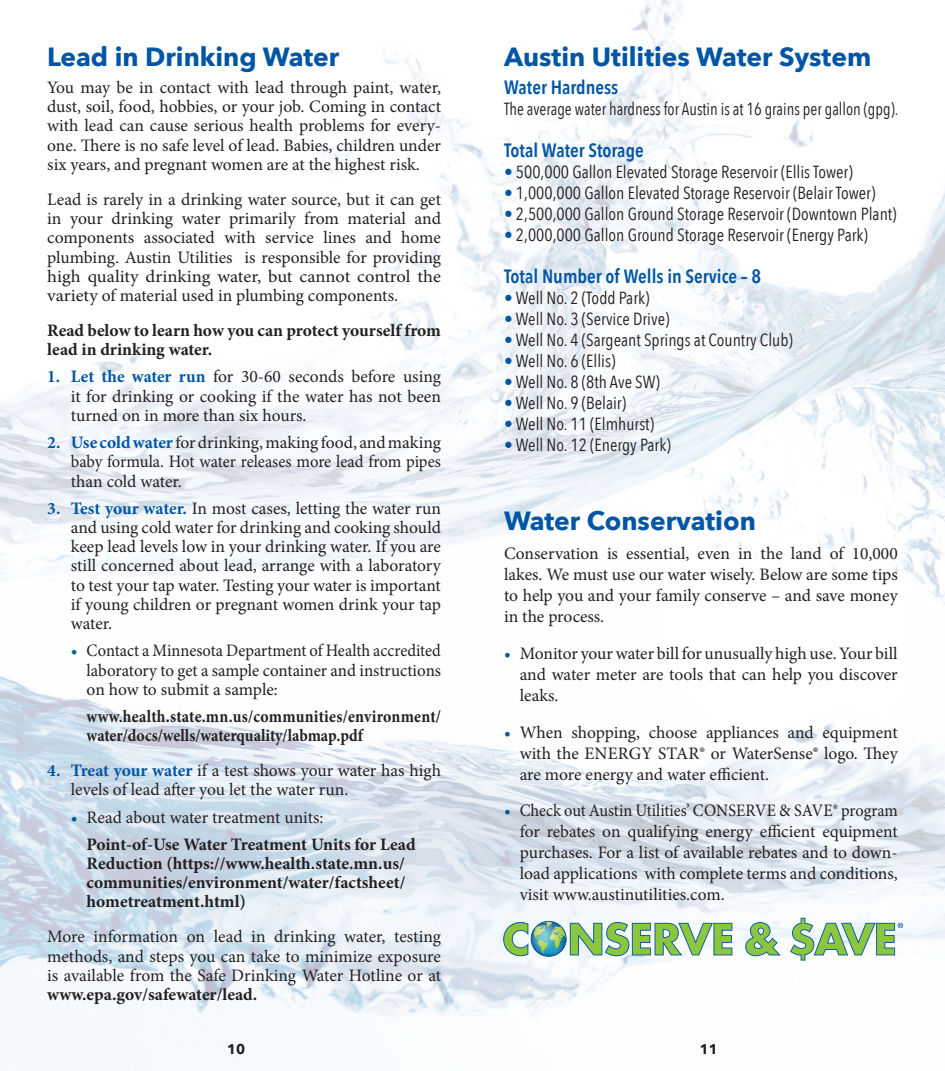
<style>
.page{position:relative;width:945px;height:1071px;background:#fff}
.page>*{position:absolute;margin:0;border:0;box-sizing:border-box;transform-origin:0 0}
.t1{font:700 26.25px "Avenir Next";color:#0155a5}
.t2{font:600 19.25px "Avenir Next Condensed";color:#0155a5}
.t3{font:17.5px/19.2px "Minion Pro";letter-spacing:-.005em;color:#231f20;text-align:justify}
.t4{font:17.5px "Avenir Next Condensed";color:#231f20}
.t5{font:700 17.5px/19.2px "Minion Pro";color:#231f20}
.t6{font:17.5px/21px "Minion Pro";letter-spacing:-.005em;color:#231f20;text-align:justify;scale:.93 1}
.t7{font:17.5px/19.2px "Minion Pro";letter-spacing:-.005em;color:#231f20;text-align:justify;scale:.94 1}
.t8{font:700 17.5px/19.2px "Minion Pro";color:#231f20;scale:.9 1}
.t9{font:17.5px "Avenir Next Condensed";color:#231f20;scale:.93 1}
.t10{font:700 14px "Avenir Next";color:#231f20}
.s1{font-weight:700;color:#0155a5}
.s2{color:#006890}
.s3{font-weight:400;color:#0155a5}
.s4{font-weight:400}
.s5{color:#0155a5}
</style>
<div class="page">
<img style="left:0;top:955px;width:758px;height:64px">
<img style="left:0;top:0;width:945px;height:955px">
<svg style="left:503px;top:921px;width:229px;height:36px"></svg>
<svg style="left:745px;top:922px;width:36px;height:34px"></svg>
<svg style="left:790px;top:918px;width:113px;height:43px"></svg>
<h1 class="t1" style="left:47px;top:34px;width:294px">Lead in Drinking Water</h1>
<p class="t3" style="left:47px;top:78px;width:395px">You may be in contact with lead through paint, water, dust, soil, food, hobbies, or your job. Coming in contact with lead can cause serious health problems for every&shy;one. There is no safe level of lead. Babies, children under six years, and pregnant women are at the highest risk.</p>
<p class="t3" style="left:47px;top:190px;width:395px">Lead is rarely in a drinking water source, but it can get in your drinking water primarily from material and components associated with service lines and home plumbing. Austin Utilities is responsible for providing high quality drinking water, but cannot control the variety of material used in plumbing components.</p>
<p class="t5" style="left:47px;top:321px;width:395px">Read below to learn how you can protect yourself from lead in drinking water.</p>
<p class="t3" style="left:71px;top:367px;width:372px;text-indent:-24px"><span class="s1">1. Let the water run</span> for 30-60 seconds before using it for drinking or cooking if the water has not been turned on in more than six hours.</p>
<p class="t3" style="left:71px;top:433px;width:372px;text-indent:-24px"><span class="s1">2. Use cold water</span> for drinking, making food, and making baby formula. Hot water releases more lead from pipes than cold water.</p>
<p class="t3" style="left:71px;top:498px;width:372px;text-indent:-24px"><span class="s1">3. Test your water.</span> In most cases, letting the water run and using cold water for drinking and cooking should keep lead levels low in your drinking water. If you are still concerned about lead, arrange with a laboratory to test your tap water. Testing your water is important if young children or pregnant women drink your tap water.</p>
<p class="t7" style="left:87px;top:641px;width:379px;text-indent:-16px"><span class="s2">•</span> Contact a Minnesota Department of Health accredited laboratory to get a sample container and instructions on how to submit a sample:</p>
<p class="t8" style="left:87px;top:706px;width:395px">www.health.state.mn.us/communities/environment/ water/docs/wells/waterquality/labmap.pdf</p>
<p class="t3" style="left:71px;top:761px;width:372px;text-indent:-24px"><span class="s1">4. Treat your water</span> if a test shows your water has high levels of lead after you let the water run.</p>
<p class="t5" style="left:87px;top:803px;width:331px;line-height:27.1px;text-indent:-16px"><span class="s3">•</span> <span class="s4">Read about water treatment units:<br></span>Point-of-Use Water Treatment Units for Lead</p>
<p class="t5" style="left:87px;top:853px;width:320px;text-align:justify">Reduction (https://www.health.state.mn.us/ communities/environment/water/factsheet/ hometreatment.html)</p>
<p class="t3" style="left:47px;top:927px;width:395px">More information on lead in drinking water, testing methods, and steps you can take to minimize exposure is available from the Safe Drinking Water Hotline or at</p>
<p class="t5" style="left:47px;top:985px;width:212px">www.epa.gov/safewater/lead.</p>
<h1 class="t1" style="left:504px;top:34px;width:369px">Austin Utilities Water System</h1>
<p class="t2" style="left:504px;top:71px;width:116px">Water Hardness</p>
<p class="t9" style="left:504px;top:94px;width:423px">The average water hardness for Austin is at 16 grains per gallon (gpg).</p>
<p class="t2" style="left:504px;top:134px;width:141px">Total Water Storage</p>
<p class="t4" style="left:504px;top:157px;width:350px"><span class="s5">•</span> 500,000 Gallon Elevated Storage Reservoir (Ellis Tower)</p>
<p class="t4" style="left:504px;top:178px;width:373px"><span class="s5">•</span> 1,000,000 Gallon Elevated Storage Reservoir (Belair Tower)</p>
<p class="t4" style="left:504px;top:199px;width:394px"><span class="s5">•</span> 2,500,000 Gallon Ground Storage Reservoir (Downtown Plant)</p>
<p class="t4" style="left:504px;top:220px;width:365px"><span class="s5">•</span> 2,000,000 Gallon Ground Storage Reservoir (Energy Park)</p>
<p class="t2" style="left:504px;top:260px;width:259px">Total Number of Wells in Service – 8</p>
<p class="t4" style="left:504px;top:283px;width:147px"><span class="s5">•</span> Well No. 2 (Todd Park)</p>
<p class="t4" style="left:504px;top:304px;width:167px"><span class="s5">•</span> Well No. 3 (Service Drive)</p>
<p class="t4" style="left:504px;top:325px;width:290px"><span class="s5">•</span> Well No. 4 (Sargeant Springs at Country Club)</p>
<p class="t4" style="left:504px;top:346px;width:113px"><span class="s5">•</span> Well No. 6 (Ellis)</p>
<p class="t4" style="left:504px;top:367px;width:158px"><span class="s5">•</span> Well No. 8 (8th Ave SW)</p>
<p class="t4" style="left:504px;top:388px;width:124px"><span class="s5">•</span> Well No. 9 (Belair)</p>
<p class="t4" style="left:504px;top:409px;width:152px"><span class="s5">•</span> Well No. 11 (Elmhurst)</p>
<p class="t4" style="left:504px;top:430px;width:168px"><span class="s5">•</span> Well No. 12 (Energy Park)</p>
<h1 class="t1" style="left:504px;top:498px;width:253px">Water Conservation</h1>
<p class="t3" style="left:504px;top:543px;width:395px;line-height:21px">Conservation is essential, even in the land of 10,000 lakes. We must use our water wisely. Below are some tips to help you and your family conserve – and save money in the process.</p>
<p class="t3" style="left:520px;top:643px;width:379px;line-height:21px;text-indent:-16px"><span class="s5">•</span> Monitor your water bill for unusually high use. Your bill and water meter are tools that can help you discover leaks.</p>
<p class="t3" style="left:520px;top:722px;width:380px;line-height:21px;text-indent:-16px"><span class="s5">•</span> When shopping, choose appliances and equipment with the ENERGY STAR® or WaterSense® logo. They are more energy and water efficient.</p>
<p class="t6" style="left:520px;top:800px;width:408px;text-indent:-16px"><span class="s5">•</span> Check out Austin Utilities’ CONSERVE &amp; SAVE® program for rebates on qualifying energy efficient equipment purchases. For a list of available rebates and to down&shy;load applications with complete terms and conditions, visit www.austinutilities.com.</p>
<p class="t10" style="left:227px;top:1037px;width:20px">10</p>
<p class="t10" style="left:700px;top:1037px;width:20px">11</p>
</div>
